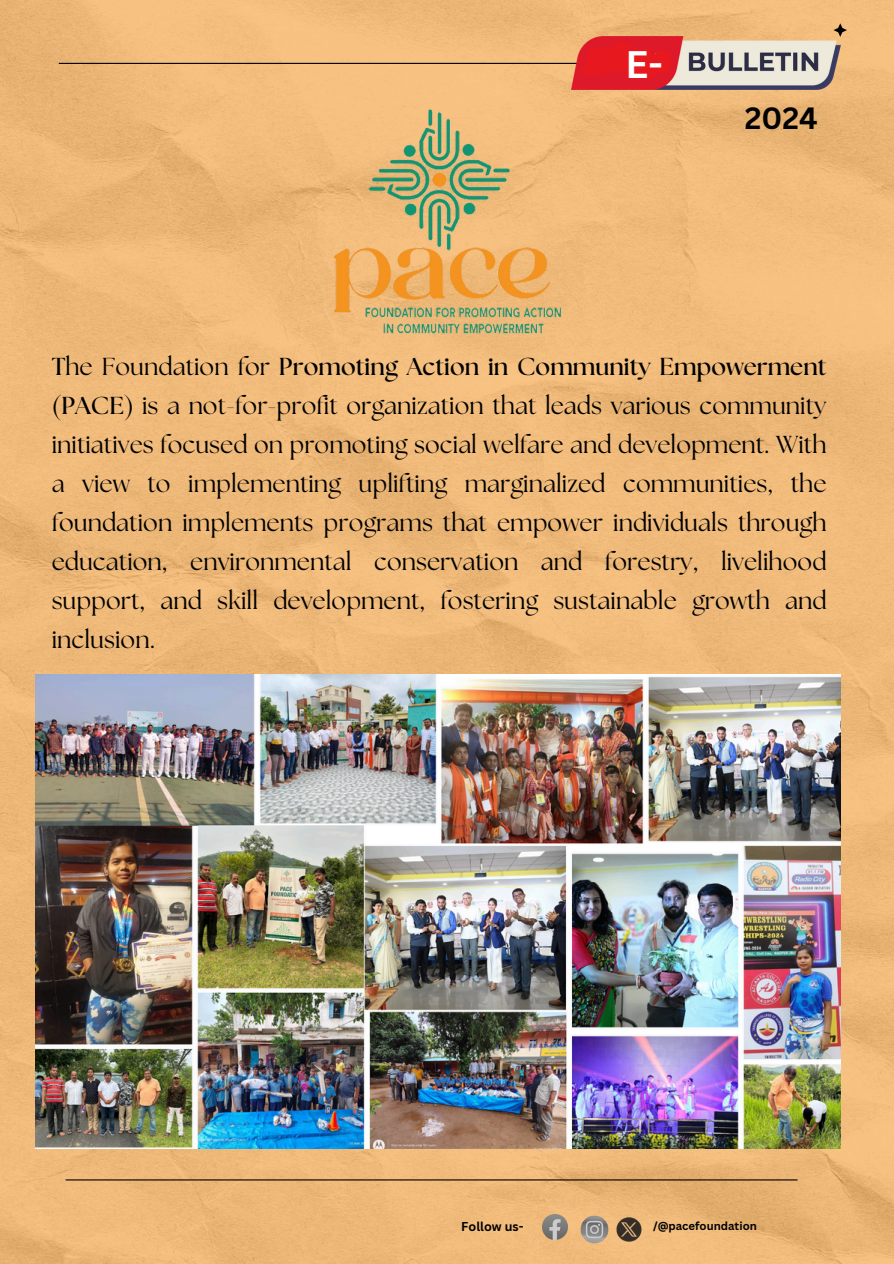
<style>
.page{position:relative;width:894px;height:1264px;background:#fff}
.page>*{position:absolute;margin:0;border:0;box-sizing:border-box;transform-origin:0 0}
.t1{font:700 37.35px "Canva Sans";color:#fff}
.t2{font:700 30px "Canva Sans";color:#000}
.t3{font:24.45px/39px "The Seasons";color:#000;text-align:justify}
.t4{font:700 12.45px "Canva Sans";color:#000}
.t5{font:700 11.25px "Canva Sans";color:#000}
.s1{font-weight:700}
</style>
<div class="page">
<div style="left:0;top:0;width:893px;height:1263px;background:#efba7a"></div>
<hr style="left:59px;top:63px;width:731px;height:1px;background:#000">
<hr style="left:66px;top:1179px;width:731px;height:1px;background:#000">
<svg style="left:833px;top:23px;width:13px;height:14px"></svg>
<img style="left:313px;top:109px;width:262px;height:240px">
<img style="left:36px;top:674px;width:804px;height:474px">
<img style="left:571px;top:37px;width:269px;height:53px">
<svg style="left:580px;top:43px;width:90px;height:37px;background:#e31923"></svg>
<img style="left:580px;top:1215px;width:29px;height:29px">
<img style="left:542px;top:1214px;width:25px;height:25px">
<img style="left:616px;top:1217px;width:26px;height:25px">
<p class="t1" style="left:625px;top:38px;width:39px">E-</p>
<p class="t2" style="left:744px;top:97px;width:74px">2024</p>
<p class="t3" style="left:52px;top:349px;width:776px"><span class="s1">T</span>he Foundation for <span class="s1">Promoting Action in Community Empowerment (PACE)</span> is a not-for-profit organization that leads various community initiatives focused on promoting social welfare and development. With a view to implementing uplifting marginalized communities, the foundation implements programs that empower individuals through education, environmental conservation and forestry, livelihood support, and skill development, fostering sustainable growth and inclusion.</p>
<h1 class="t4" style="left:461px;top:1217px;width:64px">Follow us-</h1>
<p class="t5" style="left:652px;top:1218px;width:105px">/@pacefoundation</p>
</div>
